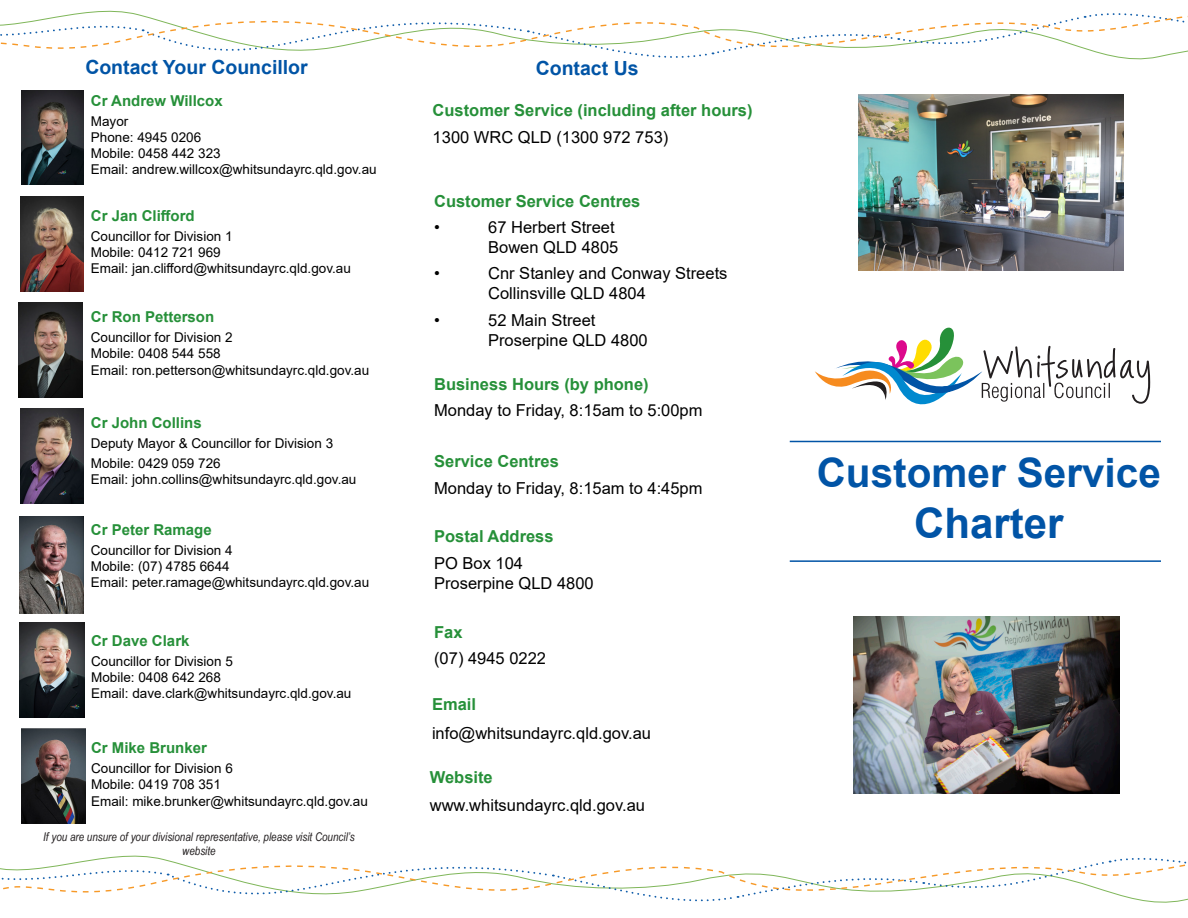
<style>
.page{position:relative;width:1188px;height:918px;background:#fff}
.page>*{position:absolute;margin:0;border:0;box-sizing:border-box;transform-origin:0 0}
.t1{font:700 42px "Arial";color:#0154a6}
.t2{font:700 40.5px "Arial";color:#0154a6}
.t3{font:700 19.5px "Arial";color:#0154a6}
.t4{font:16.5px "Arial";color:#000}
.t5{font:700 16.5px "Arial";color:#269039}
.t6{font:700 15px "Arial";color:#269039}
.t7{font:13.5px "Arial";color:#000}
.t8{font:italic 12px/14.4px "Arial Narrow";color:#231f20;text-align:center}
</style>
<div class="page">
<svg style="left:0;top:855px;width:1188px;height:48px"></svg>
<svg style="left:815px;top:328px;width:335px;height:76px"></svg>
<img style="left:853px;top:616px;width:266px;height:178px">
<img style="left:858px;top:95px;width:266px;height:176px">
<svg style="left:89px;top:10px;width:1099px;height:50px"></svg>
<svg style="left:0;top:12px;width:1188px;height:37px"></svg>
<img style="left:22px;top:90px;width:62px;height:94px">
<img style="left:20px;top:196px;width:64px;height:95px">
<img style="left:18px;top:302px;width:64px;height:95px">
<img style="left:21px;top:408px;width:62px;height:95px">
<img style="left:19px;top:623px;width:66px;height:95px">
<img style="left:19px;top:516px;width:65px;height:98px">
<img style="left:22px;top:728px;width:64px;height:95px">
<hr style="left:790px;top:441px;width:371px;height:1px;background:#0154a6">
<hr style="left:790px;top:560px;width:371px;height:2px;background:#0154a6">
<p class="t3" style="left:85px;top:53px;width:224px">Contact Your Councillor</p>
<p class="t6" style="left:91px;top:90px;width:133px">Cr Andrew Willcox</p>
<p class="t7" style="left:91px;top:112px;width:39px">Mayor</p>
<p class="t7" style="left:91px;top:128px;width:112px">Phone: 4945 0206</p>
<p class="t7" style="left:91px;top:144px;width:131px">Mobile: 0458 442 323</p>
<p class="t7" style="left:91px;top:160px;width:287px">Email: andrew.willcox@whitsundayrc.qld.gov.au</p>
<p class="t6" style="left:91px;top:205px;width:105px">Cr Jan Clifford</p>
<p class="t7" style="left:91px;top:227px;width:143px">Councillor for Division 1</p>
<p class="t7" style="left:91px;top:243px;width:131px">Mobile: 0412 721 969</p>
<p class="t7" style="left:91px;top:259px;width:262px">Email: jan.clifford@whitsundayrc.qld.gov.au</p>
<p class="t6" style="left:91px;top:307px;width:125px">Cr Ron Petterson</p>
<p class="t7" style="left:91px;top:328px;width:143px">Councillor for Division 2</p>
<p class="t7" style="left:91px;top:344px;width:131px">Mobile: 0408 544 558</p>
<p class="t7" style="left:91px;top:361px;width:280px">Email: ron.petterson@whitsundayrc.qld.gov.au</p>
<p class="t6" style="left:91px;top:412px;width:112px">Cr John Collins</p>
<p class="t7" style="left:91px;top:434px;width:244px">Deputy Mayor &amp; Councillor for Division 3</p>
<p class="t7" style="left:91px;top:454px;width:131px">Mobile: 0429 059 726</p>
<p class="t7" style="left:91px;top:470px;width:267px">Email: john.collins@whitsundayrc.qld.gov.au</p>
<p class="t6" style="left:91px;top:520px;width:122px">Cr Peter Ramage</p>
<p class="t7" style="left:91px;top:541px;width:143px">Councillor for Division 4</p>
<p class="t7" style="left:91px;top:557px;width:140px">Mobile: (07) 4785 6644</p>
<p class="t7" style="left:91px;top:573px;width:280px">Email: peter.ramage@whitsundayrc.qld.gov.au</p>
<p class="t6" style="left:91px;top:631px;width:100px">Cr Dave Clark</p>
<p class="t7" style="left:91px;top:652px;width:143px">Councillor for Division 5</p>
<p class="t7" style="left:91px;top:668px;width:131px">Mobile: 0408 642 268</p>
<p class="t7" style="left:91px;top:684px;width:262px">Email: dave.clark@whitsundayrc.qld.gov.au</p>
<p class="t6" style="left:91px;top:738px;width:117px">Cr Mike Brunker</p>
<p class="t7" style="left:91px;top:759px;width:143px">Councillor for Division 6</p>
<p class="t7" style="left:91px;top:775px;width:131px">Mobile: 0419 708 351</p>
<p class="t7" style="left:91px;top:792px;width:278px">Email: mike.brunker@whitsundayrc.qld.gov.au</p>
<p class="t8" style="left:43px;top:829px;width:313px">If you are unsure of your divisional representative, please visit Council’s website</p>
<p class="t3" style="left:536px;top:55px;width:104px">Contact Us</p>
<p class="t5" style="left:433px;top:99px;width:321px">Customer Service (including after hours)</p>
<p class="t4" style="left:433px;top:126px;width:237px">1300 WRC QLD (1300 972 753)</p>
<p class="t5" style="left:434px;top:189px;width:208px">Customer Service Centres</p>
<p class="t4" style="left:434px;top:216px;width:7px">•</p>
<p class="t4" style="left:488px;top:216px;width:128px">67 Herbert Street</p>
<p class="t4" style="left:488px;top:236px;width:132px">Bowen QLD 4805</p>
<p class="t4" style="left:434px;top:262px;width:7px">•</p>
<p class="t4" style="left:488px;top:262px;width:241px">Cnr Stanley and Conway Streets</p>
<p class="t4" style="left:488px;top:282px;width:159px">Collinsville QLD 4804</p>
<p class="t4" style="left:434px;top:309px;width:7px">•</p>
<p class="t4" style="left:488px;top:309px;width:109px">52 Main Street</p>
<p class="t4" style="left:488px;top:328px;width:161px">Proserpine QLD 4800</p>
<p class="t5" style="left:434px;top:372px;width:216px">Business Hours (by phone)</p>
<p class="t4" style="left:434px;top:399px;width:270px">Monday to Friday, 8:15am to 5:00pm</p>
<p class="t5" style="left:434px;top:450px;width:126px">Service Centres</p>
<p class="t4" style="left:434px;top:477px;width:270px">Monday to Friday, 8:15am to 4:45pm</p>
<p class="t5" style="left:434px;top:525px;width:121px">Postal Address</p>
<p class="t4" style="left:434px;top:552px;width:90px">PO Box 104</p>
<p class="t4" style="left:434px;top:571px;width:161px">Proserpine QLD 4800</p>
<p class="t5" style="left:434px;top:620px;width:30px">Fax</p>
<p class="t4" style="left:434px;top:647px;width:113px">(07) 4945 0222</p>
<p class="t5" style="left:432px;top:693px;width:46px">Email</p>
<p class="t4" style="left:432px;top:722px;width:221px">info@whitsundayrc.qld.gov.au</p>
<p class="t5" style="left:430px;top:766px;width:64px">Website</p>
<p class="t4" style="left:430px;top:794px;width:217px">www.whitsundayrc.qld.gov.au</p>
<p class="t2" style="left:817px;top:445px;width:346px">Customer Service</p>
<p class="t1" style="left:914px;top:494px;width:151px">Charter</p>
</div>
